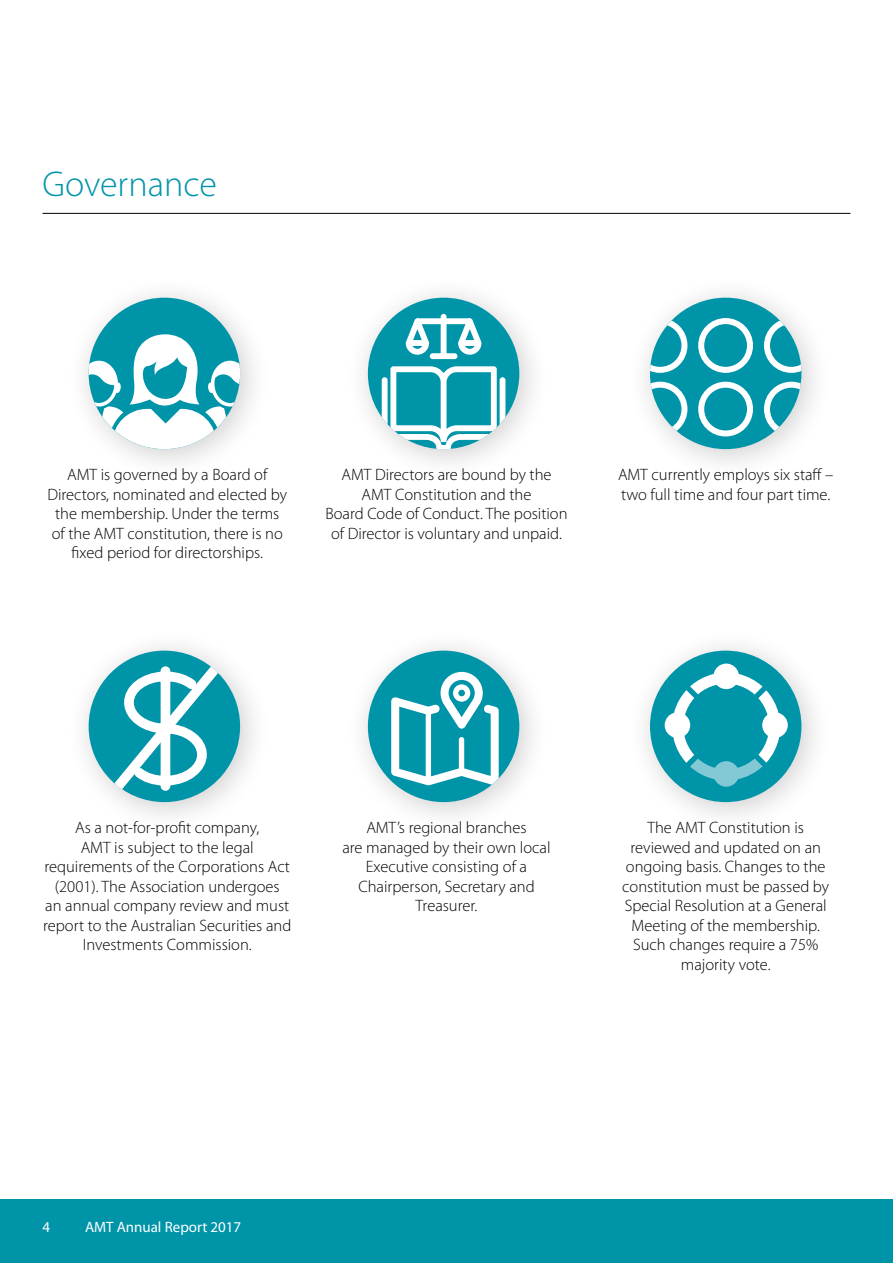
<style>
.page{position:relative;width:893px;height:1263px;background:#fff}
.page>*{position:absolute;margin:0;border:0;box-sizing:border-box;transform-origin:0 0}
.Heading2{font:300 36px "Myriad Pro";color:#0094a9}
.Text{font:300 16.5px/19.5px "Myriad Pro";color:#000;text-align:center}
.t1{font:15px "Myriad Pro";color:#fff}
</style>
<div class="page">
<hr style="left:43px;top:213px;width:807px;height:1px;background:#000">
<div style="left:0;top:1199px;width:893px;height:64px;background:#0094a9"></div>
<div style="left:65px;top:275px;width:207px;height:206px;background:#000;opacity:.2"></div>
<div style="left:89px;top:298px;width:151px;height:151px;background:#0094a9;border-radius:50%"></div>
<svg style="left:89px;top:334px;width:151px;height:115px"></svg>
<div style="left:345px;top:275px;width:206px;height:206px;background:#000;opacity:.2"></div>
<div style="left:368px;top:298px;width:151px;height:151px;background:#0094a9;border-radius:50%"></div>
<svg style="left:381px;top:366px;width:125px;height:83px"></svg>
<svg style="left:405px;top:314px;width:77px;height:46px"></svg>
<div style="left:461px;top:340px;width:18px;height:6px;background:#fff"></div>
<div style="left:627px;top:275px;width:206px;height:206px;background:#000;opacity:.2"></div>
<div style="left:650px;top:298px;width:151px;height:151px;background:#0094a9;border-radius:50%"></div>
<svg style="left:650px;top:318px;width:37px;height:55px"></svg>
<div style="left:698px;top:318px;width:55px;height:55px;border:6px solid #fff;border-radius:50%"></div>
<svg style="left:764px;top:318px;width:37px;height:55px"></svg>
<svg style="left:650px;top:382px;width:37px;height:54px"></svg>
<div style="left:698px;top:382px;width:55px;height:54px;border:6px solid #fff;border-radius:50%"></div>
<svg style="left:764px;top:382px;width:37px;height:54px"></svg>
<div style="left:65px;top:628px;width:207px;height:206px;background:#000;opacity:.2"></div>
<div style="left:89px;top:651px;width:151px;height:151px;background:#0094a9;border-radius:50%"></div>
<svg style="left:109px;top:657px;width:118px;height:137px"></svg>
<div style="left:345px;top:628px;width:206px;height:206px;background:#000;opacity:.2"></div>
<div style="left:368px;top:651px;width:151px;height:151px;background:#0094a9;border-radius:50%"></div>
<svg style="left:391px;top:672px;width:108px;height:114px"></svg>
<div style="left:627px;top:628px;width:206px;height:206px;background:#000;opacity:.2"></div>
<div style="left:650px;top:651px;width:151px;height:151px;background:#0094a9;border-radius:50%"></div>
<svg style="left:665px;top:664px;width:123px;height:123px"></svg>
<h2 class="Heading2" style="left:43px;top:162px;width:176px">Governance</h2>
<p class="Text" style="left:47px;top:465px;width:241px">AMT is governed by a Board of<br>Directors, nominated and elected by the membership. Under the terms of the AMT constitution, there is no fixed period for directorships.</p>
<p class="Text" style="left:325px;top:465px;width:244px">AMT Directors are bound by the<br>AMT Constitution and the<br>Board Code of Conduct. The position of Director is voluntary and unpaid.</p>
<p class="Text" style="left:618px;top:465px;width:217px;text-align:left">AMT currently employs six staff – two full time and four part time.</p>
<p class="Text" style="left:43px;top:818px;width:250px">As a not-for-profit company,<br>AMT is subject to the legal requirements of the Corporations Act (2001). The Association undergoes<br>an annual company review and must report to the Australian Securities and<br>Investments Commission.</p>
<p class="Text" style="left:342px;top:818px;width:210px">AMT’s regional branches<br>are managed by their own local<br>Executive consisting of a<br>Chairperson, Secretary and<br>Treasurer.</p>
<p class="Text" style="left:622px;top:818px;width:208px">The AMT Constitution is reviewed and updated on an ongoing basis. Changes to the constitution must be passed by<br>Special Resolution at a General<br>Meeting of the membership.<br>Such changes require a 75% majority vote.</p>
<p class="t1" style="left:43px;top:1217px;width:9px">4</p>
<p class="t1" style="left:85px;top:1217px;width:158px">AMT Annual Report 2017</p>
</div>
